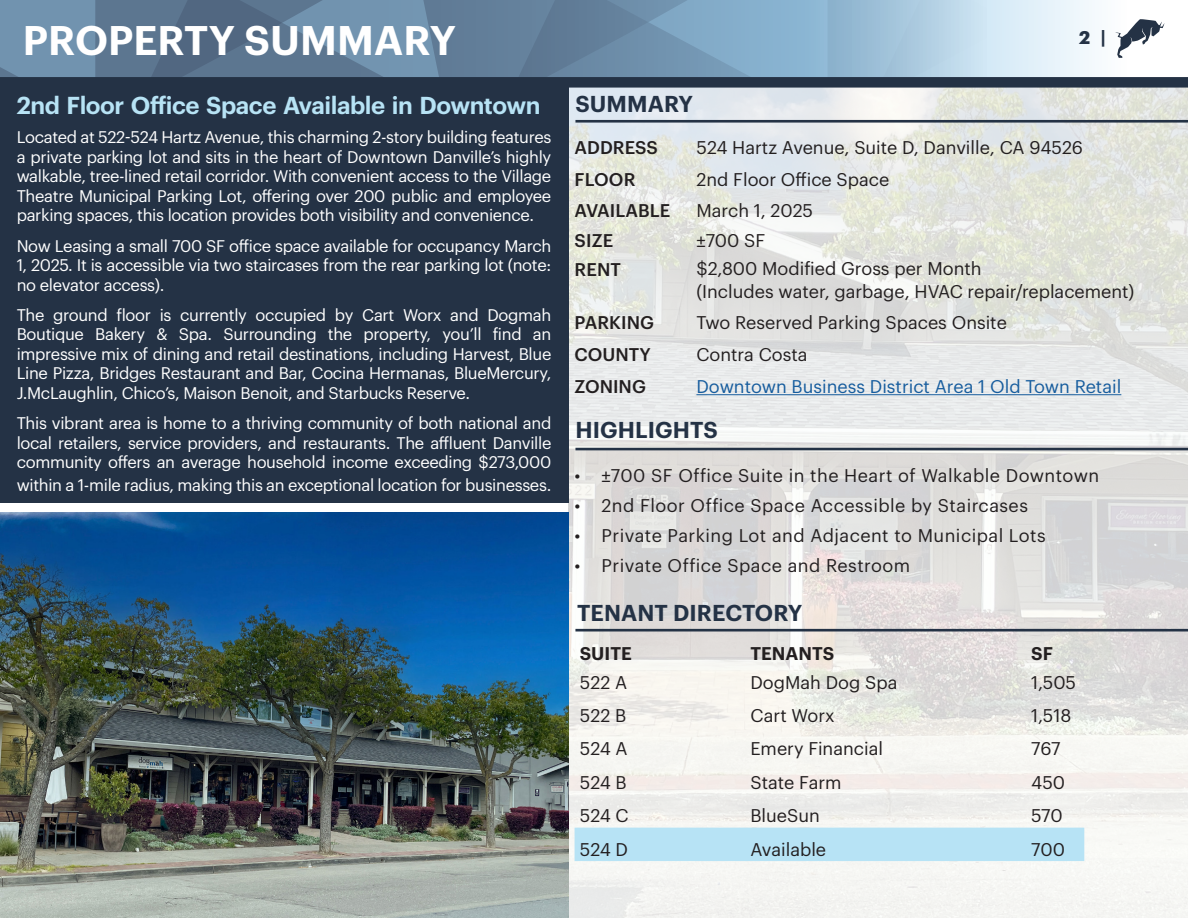
<style>
.page{position:relative;width:1188px;height:918px;background:#fff}
.page>*{position:absolute;margin:0;border:0;box-sizing:border-box;transform-origin:0 0}
.t1{font:600 40.5px "Graphik";color:#fff}
.Table__Text-Left_Align{font:600 24px "Graphik";letter-spacing:-.02em;color:#b7e3f5}
.Table__Text-Left_Align-2{font:600 22.5px "Graphik";letter-spacing:.005em;color:#243245}
.Table__Text-Left_Align-3{font:18px/22.5px "Graphik";color:#231f20}
.Table__Text-Left_Align-4{font:18px "Graphik";letter-spacing:.025em;color:#231f20}
.Table__Text-Left_Align-5{font:500 18px "Graphik";letter-spacing:.005em;color:#231f20}
.Table__Text-Left_Align-6{font:18px "Graphik";color:#175d9e}
.Table__Text-Left_Align-7{font:600 18px "Graphik";color:#231f20}
.t2{font:700 18px "Graphik";color:#243245}
.Table__Text-Left_Align-8{font:16.5px/19.5px "Graphik";letter-spacing:-.02em;color:#fff;text-align:justify}
</style>
<div class="page">
<img style="left:568px;top:88px;width:620px;height:830px">
<div style="left:575px;top:828px;width:509px;height:33px;background:#b7e3f5"></div>
<hr style="left:575px;top:629px;width:613px;height:3px;background:#243245">
<hr style="left:575px;top:448px;width:613px;height:2px;background:#243245">
<hr style="left:696px;top:394px;width:425px;height:1px;background:#175d9e">
<hr style="left:575px;top:120px;width:613px;height:3px;background:#243245">
<img style="left:0;top:512px;width:568px;height:406px">
<div style="left:0;top:87px;width:568px;height:416px;background:#243245"></div>
<svg style="left:986px;top:0;width:109px;height:77px;fill:#e3f1fa"></svg>
<svg style="left:0;top:0;width:986px;height:77px;background:#7494ae"></svg>
<svg style="left:1115px;top:19px;width:49px;height:39px"></svg>
<div style="left:0;top:77px;width:1188px;height:11px;background:#243245"></div>
<p class="t1" style="left:23px;top:9px;width:434px">PROPERTY SUMMARY</p>
<p class="t2" style="left:1079px;top:23px;width:28px">2 |</p>
<p class="Table__Text-Left_Align" style="left:17px;top:87px;width:525px">2nd Floor Office Space Available in Downtown</p>
<p class="Table__Text-Left_Align-8" style="left:17px;top:126px;width:536px">Located at 522-524 Hartz Avenue, this charming 2-story building features a private parking lot and sits in the heart of Downtown Danville’s highly walkable, tree-lined retail corridor. With convenient access to the Village Theatre Municipal Parking Lot, offering over 200 public and employee parking spaces, this location provides both visibility and convenience.</p>
<p class="Table__Text-Left_Align-8" style="left:17px;top:235px;width:536px">Now Leasing a small 700 SF office space available for occupancy March 1, 2025. It is accessible via two staircases from the rear parking lot (note: no elevator access).</p>
<p class="Table__Text-Left_Align-8" style="left:17px;top:304px;width:536px">The ground floor is currently occupied by Cart Worx and Dogmah Boutique Bakery &amp; Spa. Surrounding the property, you’ll find an impressive mix of dining and retail destinations, including Harvest, Blue Line Pizza, Bridges Restaurant and Bar, Cocina Hermanas, BlueMercury, J.McLaughlin, Chico’s, Maison Benoit, and Starbucks Reserve.</p>
<p class="Table__Text-Left_Align-8" style="left:17px;top:412px;width:536px">This vibrant area is home to a thriving community of both national and local retailers, service providers, and restaurants. The affluent Danville community offers an average household income exceeding $273,000</p>
<p class="Table__Text-Left_Align-8" style="left:17px;top:474px;width:536px">within a 1-mile radius, making this an exceptional location for businesses.</p>
<p class="Table__Text-Left_Align-2" style="left:576px;top:87px;width:119px">SUMMARY</p>
<p class="Table__Text-Left_Align-5" style="left:575px;top:134px;width:85px">ADDRESS</p>
<p class="Table__Text-Left_Align-3" style="left:696px;top:135px;width:388px">524 Hartz Avenue, Suite D, Danville, CA 94526</p>
<p class="Table__Text-Left_Align-5" style="left:575px;top:166px;width:62px">FLOOR</p>
<p class="Table__Text-Left_Align-3" style="left:696px;top:166px;width:194px">2nd Floor Office Space</p>
<p class="Table__Text-Left_Align-5" style="left:575px;top:197px;width:97px">AVAILABLE</p>
<p class="Table__Text-Left_Align-3" style="left:696px;top:198px;width:118px">March 1, 2025</p>
<p class="Table__Text-Left_Align-5" style="left:575px;top:227px;width:40px">SIZE</p>
<p class="Table__Text-Left_Align-3" style="left:696px;top:228px;width:70px">±700 SF</p>
<p class="Table__Text-Left_Align-5" style="left:575px;top:255px;width:48px">RENT</p>
<p class="Table__Text-Left_Align-3" style="left:696px;top:256px;width:439px">$2,800 Modified Gross per Month<br>(Includes water, garbage, HVAC repair/replacement)</p>
<p class="Table__Text-Left_Align-5" style="left:575px;top:309px;width:81px">PARKING</p>
<p class="Table__Text-Left_Align-3" style="left:696px;top:310px;width:312px">Two Reserved Parking Spaces Onsite</p>
<p class="Table__Text-Left_Align-5" style="left:575px;top:341px;width:78px">COUNTY</p>
<p class="Table__Text-Left_Align-3" style="left:696px;top:342px;width:113px">Contra Costa</p>
<p class="Table__Text-Left_Align-5" style="left:575px;top:373px;width:73px">ZONING</p>
<p class="Table__Text-Left_Align-6" style="left:696px;top:373px;width:426px">Downtown Business District Area 1 Old Town Retail</p>
<p class="Table__Text-Left_Align-2" style="left:576px;top:413px;width:144px">HIGHLIGHTS</p>
<p class="Table__Text-Left_Align-4" style="left:575px;top:462px;width:526px">• ±700 SF Office Suite in the Heart of Walkable Downtown</p>
<p class="Table__Text-Left_Align-4" style="left:575px;top:492px;width:455px">• 2nd Floor Office Space Accessible by Staircases</p>
<p class="Table__Text-Left_Align-4" style="left:575px;top:522px;width:473px">• Private Parking Lot and Adjacent to Municipal Lots</p>
<p class="Table__Text-Left_Align-4" style="left:575px;top:552px;width:337px">• Private Office Space and Restroom</p>
<p class="Table__Text-Left_Align-2" style="left:577px;top:595px;width:227px">TENANT DIRECTORY</p>
<p class="Table__Text-Left_Align-7" style="left:580px;top:640px;width:54px">SUITE</p>
<p class="Table__Text-Left_Align-7" style="left:750px;top:640px;width:85px">TENANTS</p>
<p class="Table__Text-Left_Align-7" style="left:1031px;top:640px;width:23px">SF</p>
<p class="Table__Text-Left_Align-3" style="left:580px;top:669px;width:49px">522 A</p>
<p class="Table__Text-Left_Align-3" style="left:750px;top:669px;width:149px">DogMah Dog Spa</p>
<p class="Table__Text-Left_Align-3" style="left:1031px;top:669px;width:46px">1,505</p>
<p class="Table__Text-Left_Align-3" style="left:580px;top:703px;width:48px">522 B</p>
<p class="Table__Text-Left_Align-3" style="left:750px;top:703px;width:86px">Cart Worx</p>
<p class="Table__Text-Left_Align-3" style="left:1031px;top:703px;width:42px">1,518</p>
<p class="Table__Text-Left_Align-3" style="left:580px;top:736px;width:49px">524 A</p>
<p class="Table__Text-Left_Align-3" style="left:750px;top:736px;width:134px">Emery Financial</p>
<p class="Table__Text-Left_Align-3" style="left:1031px;top:736px;width:31px">767</p>
<p class="Table__Text-Left_Align-3" style="left:580px;top:770px;width:48px">524 B</p>
<p class="Table__Text-Left_Align-3" style="left:750px;top:770px;width:93px">State Farm</p>
<p class="Table__Text-Left_Align-3" style="left:1031px;top:770px;width:35px">450</p>
<p class="Table__Text-Left_Align-3" style="left:580px;top:803px;width:50px">524 C</p>
<p class="Table__Text-Left_Align-3" style="left:750px;top:803px;width:71px">BlueSun</p>
<p class="Table__Text-Left_Align-3" style="left:1031px;top:803px;width:33px">570</p>
<p class="Table__Text-Left_Align-3" style="left:580px;top:837px;width:50px">524 D</p>
<p class="Table__Text-Left_Align-3" style="left:750px;top:837px;width:77px">Available</p>
<p class="Table__Text-Left_Align-3" style="left:1031px;top:837px;width:35px">700</p>
</div>
